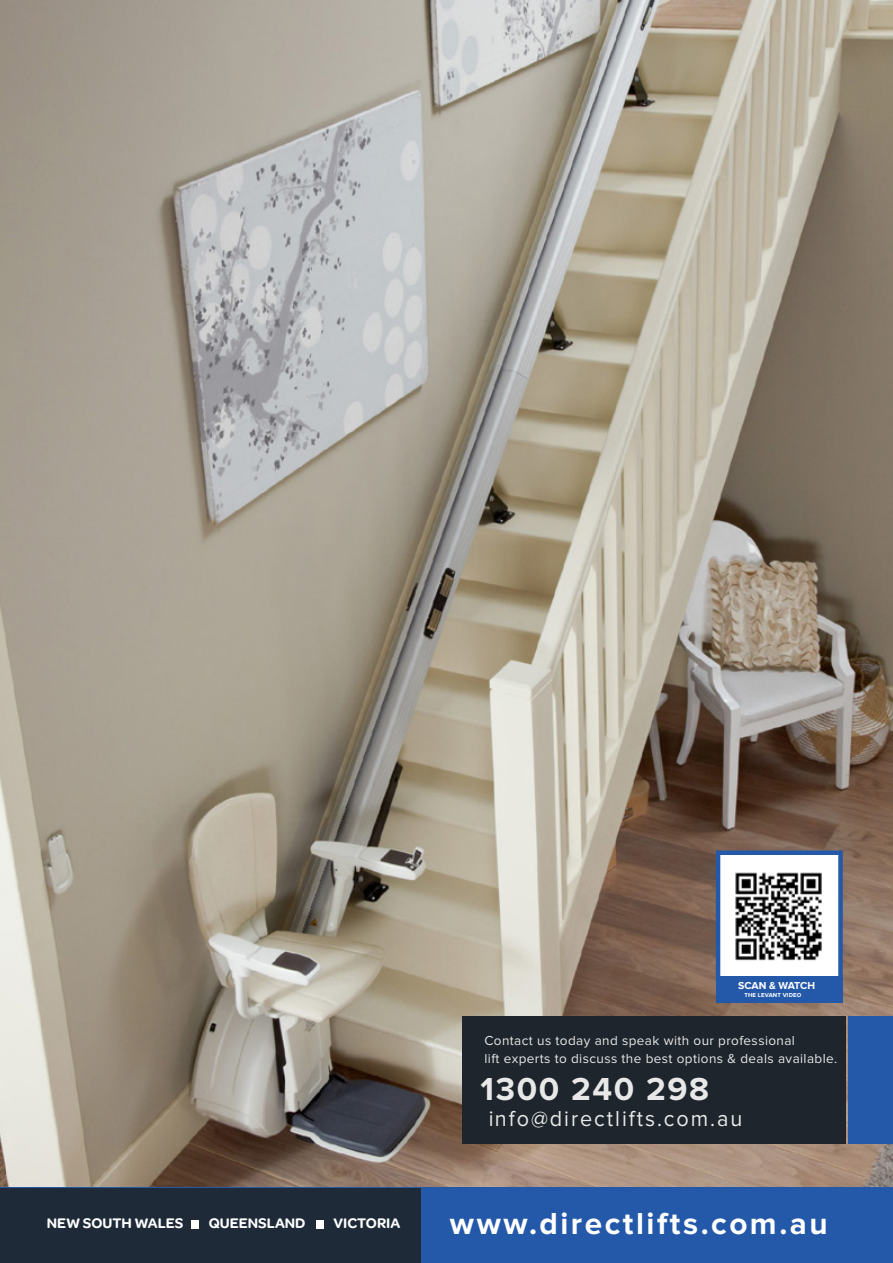
<style>
.page{position:relative;width:893px;height:1263px;background:#fff}
.page>*{position:absolute;margin:0;border:0;box-sizing:border-box;transform-origin:0 0}
.t1{font:700 33px "Proxima Nova";letter-spacing:.05em;color:#fff}
.t2{font:700 31.5px "Proxima Nova";letter-spacing:.08em;color:#fff}
.t3{font:22.5px "Proxima Nova";letter-spacing:.09em;color:#fff;scale:.96 1}
.t4{font:600 15px "Omnes";color:#fff}
.t5{font:13.5px/18px "Proxima Nova";letter-spacing:.03em;color:#fff}
.t6{font:700 10.5px "Proxima Nova";letter-spacing:-.005em;color:#fff}
.t7{font:700 6px "Proxima Nova";letter-spacing:.02em;color:#fff}
</style>
<div class="page">
<img style="left:0;top:0;width:893px;height:1188px">
<div style="left:462px;top:1016px;width:384px;height:128px;background:#1e252c"></div>
<div style="left:0;top:1188px;width:893px;height:75px;background:#2459a9"></div>
<div style="left:0;top:1188px;width:421px;height:75px;background:#1e2a38"></div>
<div style="left:316px;top:1220px;width:8px;height:8px;background:#fff"></div>
<div style="left:191px;top:1220px;width:8px;height:8px;background:#fff"></div>
<div style="left:848px;top:1016px;width:45px;height:128px;background:#2459a9"></div>
<div style="left:718px;top:853px;width:122px;height:127px;background:#fff"></div>
<img style="left:735px;top:872px;width:87px;height:89px">
<div style="left:716px;top:850px;width:127px;height:132px;border:4px solid #2459a9"></div>
<div style="left:716px;top:977px;width:127px;height:26px;background:#2459a9"></div>
<p class="t4" style="left:47px;top:1215px;width:138px">NEW SOUTH WALES</p>
<p class="t4" style="left:209px;top:1215px;width:98px">QUEENSLAND</p>
<p class="t4" style="left:334px;top:1215px;width:68px">VICTORIA</p>
<p class="t6" style="left:738px;top:979px;width:78px">SCAN &amp; WATCH</p>
<p class="t7" style="left:744px;top:991px;width:58px">THE LEVANT VIDEO</p>
<p class="t5" style="left:484px;top:1031px;width:354px">Contact us today and speak with our professional<br>lift experts to discuss the best options &amp; deals available.</p>
<h1 class="t1" style="left:480px;top:1070px;width:230px">1300 240 298</h1>
<h3 class="t3" style="left:488px;top:1105px;width:267px">info@directlifts.com.au</h3>
<h2 class="t2" style="left:450px;top:1205px;width:379px">www.directlifts.com.au</h2>
</div>
